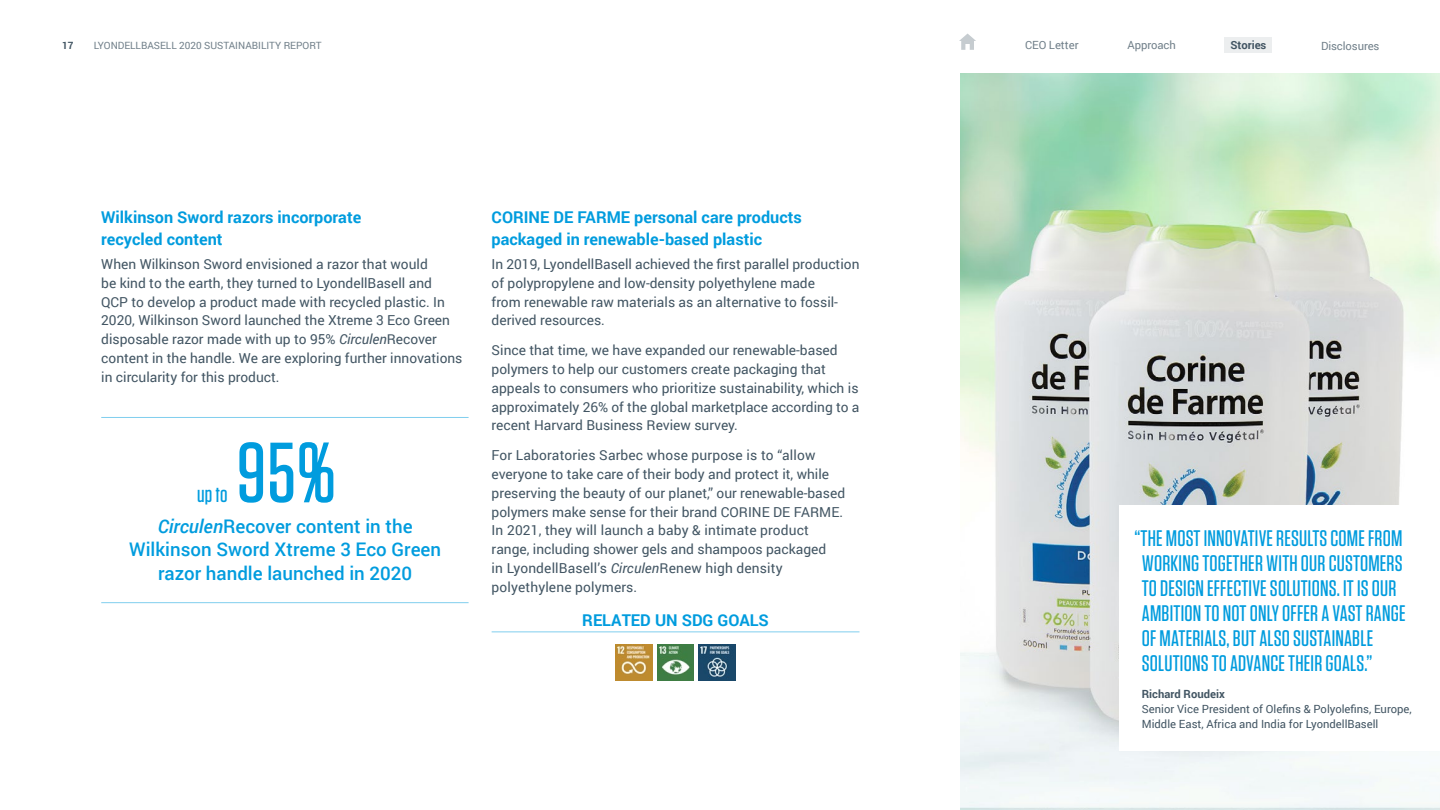
<style>
.page{position:relative;width:1440px;height:810px;background:#fff}
.page>*{position:absolute;margin:0;border:0;box-sizing:border-box;transform-origin:0 0}
.t1{font:500 85px "Tungsten";color:#009cde}
.t2{font:500 22.5px/25px "Tungsten";letter-spacing:.01em;color:#009cde}
.t3{font:500 18.75px/23.8px "Roboto";color:#009cde;text-align:center}
.t4{font:700 16.25px/21.2px "Roboto";color:#009cde}
.t5{font:13.75px/18.8px "Roboto";color:#425563}
.t6{font:11.25px/15px "Roboto";color:#425563}
.t7{font:11.25px "Roboto";letter-spacing:-.005em;color:#71808a}
.t8{font:700 11.25px "Roboto";color:#425563}
.t9{font:10px "Roboto";color:#71808a}
.t10{font:700 10px "Roboto";color:#425563}
.s1{font-style:italic}
</style>
<div class="page">
<img style="left:961px;top:73px;width:479px;height:737px">
<div style="left:1119px;top:505px;width:320px;height:246px;background:#fff"></div>
<img style="left:616px;top:644px;width:37px;height:37px">
<img style="left:657px;top:644px;width:37px;height:37px">
<img style="left:699px;top:644px;width:36px;height:37px">
<hr style="left:492px;top:631px;width:367px;height:1px;background:#80ceee">
<hr style="left:101px;top:602px;width:368px;height:1px;background:#80ceee">
<hr style="left:101px;top:417px;width:368px;height:1px;background:#80ceee">
<div style="left:1225px;top:37px;width:47px;height:16px;background:#eceeef"></div>
<svg style="left:959px;top:34px;width:17px;height:16px"></svg>
<p class="t10" style="left:62px;top:39px;width:13px">17</p>
<p class="t9" style="left:94px;top:39px;width:229px">LYONDELLBASELL 2020 SUSTAINABILITY REPORT</p>
<p class="t7" style="left:1025px;top:37px;width:55px">CEO Letter</p>
<p class="t7" style="left:1128px;top:37px;width:50px">Approach</p>
<p class="t8" style="left:1231px;top:37px;width:37px">Stories</p>
<p class="t7" style="left:1321px;top:38px;width:60px">Disclosures</p>
<p class="t4" style="left:101px;top:206px;width:262px">Wilkinson Sword razors incorporate recycled content</p>
<p class="t5" style="left:101px;top:254px;width:363px">When Wilkinson Sword envisioned a razor that would<br>be kind to the earth, they turned to LyondellBasell and<br>QCP to develop a product made with recycled plastic. In 2020, Wilkinson Sword launched the Xtreme 3 Eco Green disposable razor made with up to 95% <span class="s1">Circulen</span>Recover content in the handle. We are exploring further innovations in circularity for this product.</p>
<h2 class="t2" style="left:197px;top:482px;width:32px">up to</h2>
<h1 class="t1" style="left:237px;top:428px;width:101px">95%</h1>
<h3 class="t3" style="left:129px;top:513px;width:313px"><span class="s1">Circulen</span>Recover content in the<br>Wilkinson Sword Xtreme 3 Eco Green razor handle launched in 2020</h3>
<p class="t4" style="left:492px;top:206px;width:312px">CORINE DE FARME personal care products packaged in renewable-based plastic</p>
<p class="t5" style="left:492px;top:254px;width:369px">In 2019, LyondellBasell achieved the first parallel production of polypropylene and low-density polyethylene made<br>from renewable raw materials as an alternative to fossil&shy;derived resources.</p>
<p class="t5" style="left:492px;top:341px;width:369px">Since that time, we have expanded our renewable-based polymers to help our customers create packaging that appeals to consumers who prioritize sustainability, which is approximately 26% of the global marketplace according to a recent Harvard Business Review survey.</p>
<p class="t5" style="left:492px;top:446px;width:355px">For Laboratories Sarbec whose purpose is to “allow everyone to take care of their body and protect it, while preserving the beauty of our planet,” our renewable-based polymers make sense for their brand CORINE DE FARME.<br>In 2021, they will launch a baby &amp; intimate product range, including shower gels and shampoos packaged<br>in LyondellBasell’s <span class="s1">Circulen</span>Renew high density polyethylene polymers.</p>
<p class="t4" style="left:582px;top:609px;width:188px">RELATED UN SDG GOALS</p>
<h2 class="t2" style="left:1142px;top:526px;width:265px;text-indent:-7px">“THE MOST INNOVATIVE RESULTS COME FROM WORKING TOGETHER WITH OUR CUSTOMERS TO DESIGN EFFECTIVE SOLUTIONS. IT IS OUR AMBITION TO NOT ONLY OFFER A VAST RANGE OF MATERIALS, BUT ALSO SUSTAINABLE SOLUTIONS TO ADVANCE THEIR GOALS.”</h2>
<p class="t8" style="left:1142px;top:686px;width:84px">Richard Roudeix</p>
<p class="t6" style="left:1142px;top:701px;width:271px">Senior Vice President of Olefins &amp; Polyolefins, Europe,<br>Middle East, Africa and India for LyondellBasell</p>
</div>
